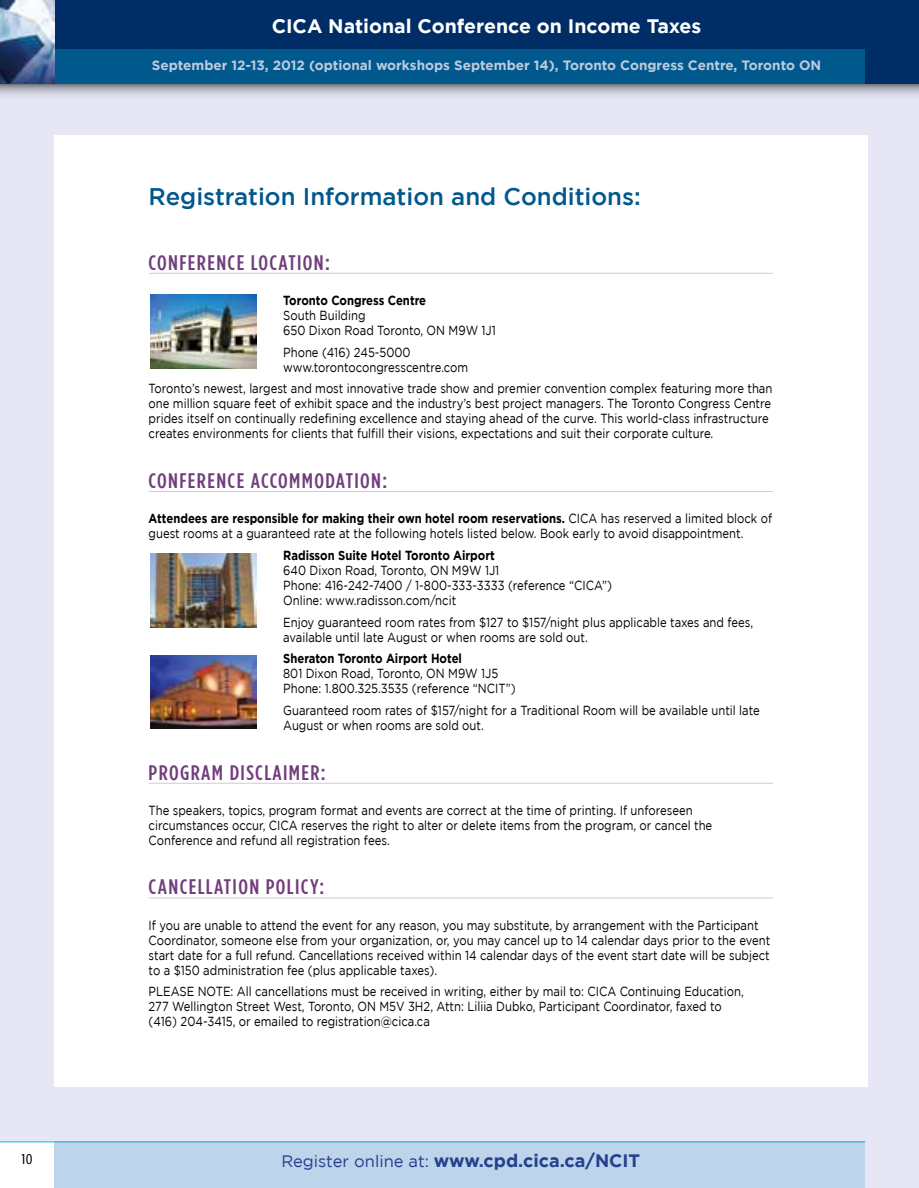
<style>
.page{position:relative;width:919px;height:1188px;background:#fff}
.page>*{position:absolute;margin:0;border:0;box-sizing:border-box;transform-origin:0 0}
.t1{font:500 24px "Gotham";color:#00588c}
.t2{font:500 21px "Gotham Condensed";letter-spacing:.06em;color:#713e7d;scale:1.1 1}
.t3{font:700 19.5px "Gotham";color:#fff}
.t4{font:700 18px "Gotham";color:#25408f}
.t5{font:14.25px "Gotham Condensed";color:#000;scale:1.25 1}
.t6{font:700 13.5px "Gotham";color:#bacbe0}
.t7{font:13.2px/15px "Gotham";color:#000;scale:.86 1}
.t8{font:700 13.2px "Gotham";color:#000;scale:.86 1}
.s1{font-weight:700}
.s2{font-weight:400;font-size:16.5px}
</style>
<div class="page">
<hr style="left:918px;top:1010px;width:1px;height:132px;background:#e1f4fd">
<svg style="left:918px;top:84px;width:1px;height:17px"></svg>
<hr style="left:918px;top:0;width:1px;height:84px;background:#00588c">
<div style="left:0;top:84px;width:918px;height:1104px;background:#e6e6f4"></div>
<div style="left:54px;top:135px;width:813px;height:952px;background:#fff"></div>
<div style="left:0;top:1142px;width:54px;height:46px;background:#fff"></div>
<svg style="left:0;top:84px;width:918px;height:12px"></svg>
<div style="left:0;top:0;width:918px;height:84px;background:#002d66"></div>
<div style="left:54px;top:50px;width:810px;height:34px;background:#00588c"></div>
<img style="left:0;top:0;width:54px;height:84px">
<div style="left:54px;top:1142px;width:810px;height:46px;background:#bed4ea"></div>
<hr style="left:0;top:1142px;width:864px;height:1px;background:#00aeef">
<hr style="left:148px;top:273px;width:624px;height:1px;background:#d4c8dc">
<hr style="left:148px;top:491px;width:624px;height:1px;background:#d4c8dc">
<hr style="left:148px;top:783px;width:624px;height:1px;background:#d4c8dc">
<hr style="left:148px;top:898px;width:624px;height:1px;background:#d4c8dc">
<img style="left:151px;top:553px;width:105px;height:75px">
<img style="left:151px;top:295px;width:105px;height:74px">
<img style="left:151px;top:655px;width:105px;height:73px">
<h3 class="t3" style="left:271px;top:15px;width:431px">CICA National Conference on Income Taxes</h3>
<p class="t6" style="left:152px;top:57px;width:670px">September 12-13, 2012 (optional workshops September 14), Toronto Congress Centre, Toronto ON</p>
<h1 class="t1" style="left:148px;top:183px;width:493px">Registration Information and Conditions:</h1>
<h2 class="t2" style="left:148px;top:251px;width:45px">CONFERENCE</h2>
<h2 class="t2" style="left:251px;top:251px;width:17px">LOCATION</h2>
<h2 class="t2" style="left:325px;top:251px;width:6px">:</h2>
<p class="t8" style="left:283px;top:293px;width:168px">Toronto Congress Centre</p>
<p class="t7" style="left:283px;top:308px;width:249px">South Building<br>650 D ixon Road Toronto, ON M9W 1J1</p>
<p class="t7" style="left:283px;top:344px;width:217px">Phone (416) 245-5000 www.torontocongresscentre.com</p>
<p class="t7" style="left:148px;top:381px;width:726px">Toronto’s newest, largest and most innovative trade show and premier convention complex featuring more than one million square feet of exhibit space and the industry’s best project managers. The Toronto Congress Centre prides itself on continually redefining excellence and staying ahead of the curve. This world-class infrastructure creates environments for clients that fulfill their visions, expectations and suit their corporate culture.</p>
<h2 class="t2" style="left:148px;top:469px;width:45px">CONFERENCE</h2>
<h2 class="t2" style="left:251px;top:469px;width:20px">ACCOMMODATION</h2>
<h2 class="t2" style="left:382px;top:469px;width:6px">:</h2>
<p class="t7" style="left:148px;top:511px;width:726px"><span class="s1">Attendees are responsible for making their own hotel room reservations.</span> CICA has reserved a limited block of guest rooms at a guaranteed rate at the following hotels listed below. Book early to avoid disappointment.</p>
<p class="t8" style="left:283px;top:548px;width:247px">Radisson Suite Hotel Toronto Airport</p>
<p class="t7" style="left:283px;top:563px;width:383px">640 D ixon Road, Toronto, ON M9W 1J1<br>Phone: 416-242-7400 / 1-800-333-3333 (reference “CICA”)<br>Online: www.radisson.com/ncit</p>
<p class="t7" style="left:283px;top:614px;width:547px">Enjoy guaranteed room rates from $127 to $157/night plus applicable taxes and fees, available until late August or when rooms are sold out.</p>
<p class="t8" style="left:283px;top:651px;width:209px">Sheraton Toronto Airport Hotel</p>
<p class="t7" style="left:283px;top:666px;width:272px">801 D ixon Road, Toronto, ON M9W 1J5<br>Phone: 1.800.325.3535 (reference “N CIT”)</p>
<p class="t7" style="left:283px;top:703px;width:555px">Guaranteed room rates of $157/night for a Traditional Room will be available until late<br>August or when rooms are sold out.</p>
<h2 class="t2" style="left:148px;top:761px;width:162px">PROGRAM DISCLAIMER:</h2>
<p class="t7" style="left:148px;top:803px;width:656px">The speakers, topics, program format and events are correct at the time of printing. If unforeseen circumstances occur, CICA reserves the right to alter or delete items from the program, or cancel the<br>Conference and refund all registration fees.</p>
<h2 class="t2" style="left:148px;top:875px;width:18px">CANCELLATION</h2>
<h2 class="t2" style="left:266px;top:875px;width:18px">POLICY</h2>
<h2 class="t2" style="left:319px;top:875px;width:6px">:</h2>
<p class="t7" style="left:148px;top:917px;width:724px">If you are unable to attend the event for any reason, you may substitute, by arrangement with the Participant Coordinator, someone else from your organization, or, you may cancel up to 14 calendar days prior to the event start date for a full refund. Cancellations received within 14 calendar days of the event start date will be subject to a $150 administration fee (plus applicable taxes).</p>
<p class="t7" style="left:148px;top:984px;width:693px">PLEASE NOTE: All cancellations must be received in writing, either by mail to: CICA Continuing Education,<br>277 Wellington Street West, Toronto, ON M5V 3H2, Attn: Liliia Dubko, Participant Coordinator, faxed to (416) 204-3415, or emailed to registration@cica.ca</p>
<p class="t5" style="left:21px;top:1151px;width:10px">10</p>
<h3 class="t4" style="left:281px;top:1150px;width:360px"><span class="s2">Register online at:</span> www.cpd.cica.ca/NCIT</h3>
</div>
